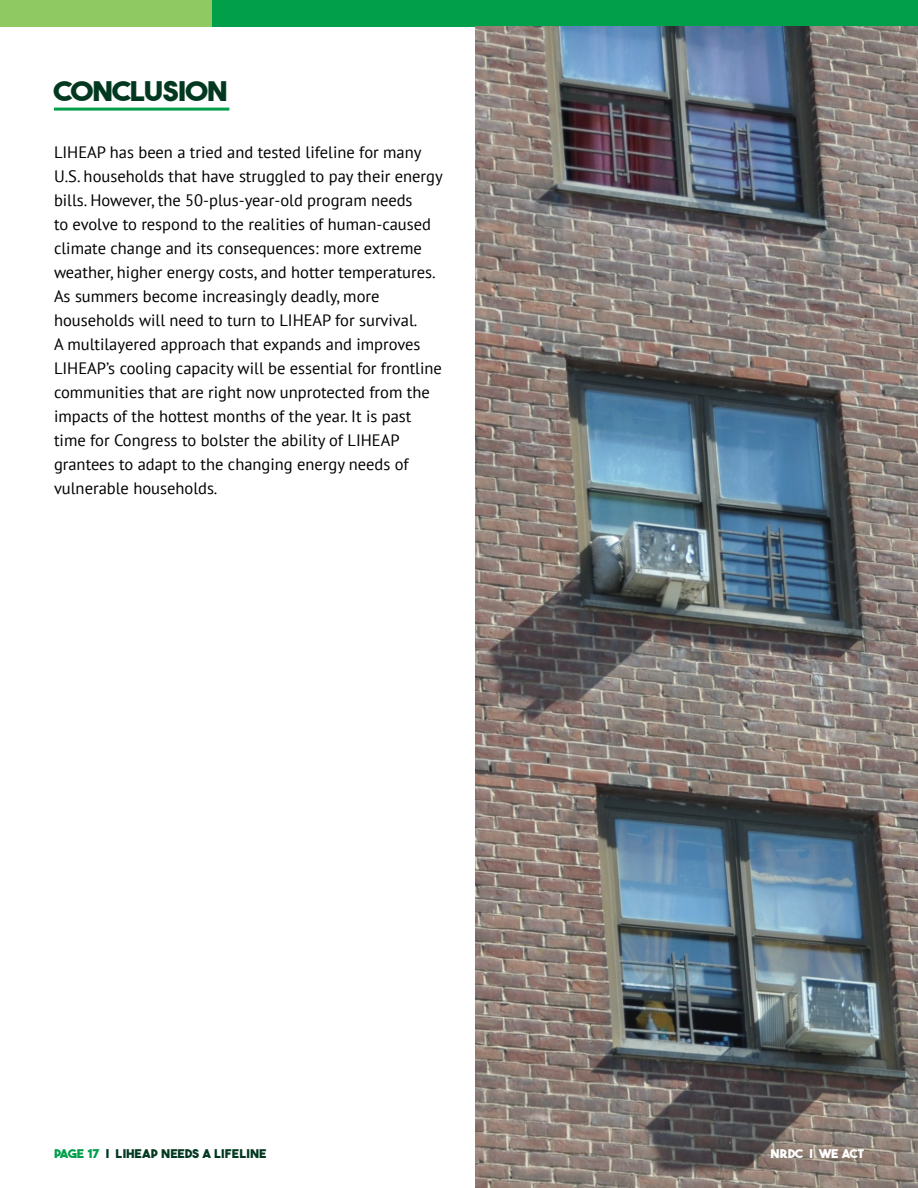
<style>
.page{position:relative;width:918px;height:1188px;background:#fff}
.page>*{position:absolute;margin:0;border:0;box-sizing:border-box;transform-origin:0 0}
.t1{font:700 27px "The Bold Font";color:#023820;scale:1.1 1}
.t2{font:16.5px/24px "PT Sans";color:#000}
.t3{font:700 12px "The Bold Font";color:#023820;scale:1.1 1}
.t4{font:700 12px "The Bold Font";color:#fff;scale:1.1 1}
.s1{color:#019f4a}
</style>
<div class="page">
<svg style="left:0;top:0;width:918px;height:26px;background:#21a84f"></svg>
<hr style="left:54px;top:108px;width:175px;height:3px;background:#019f4a">
<img style="left:476px;top:26px;width:442px;height:1162px">
<h1 class="t1" style="left:54px;top:75px;width:159px">CONCLUSION</h1>
<p class="t2" style="left:54px;top:140px;width:390px">LIHEAP has been a tried and tested lifeline for many U.S. households that have struggled to pay their energy bills. However, the 50-plus-year-old program needs<br>to evolve to respond to the realities of human-caused climate change and its consequences: more extreme weather, higher energy costs, and hotter temperatures.<br>As summers become increasingly deadly, more households will need to turn to LIHEAP for survival.<br>A multilayered approach that expands and improves LIHEAP’s cooling capacity will be essential for frontline communities that are right now unprotected from the impacts of the hottest months of the year. It is past time for Congress to bolster the ability of LIHEAP grantees to adapt to the changing energy needs of vulnerable households.</p>
<p class="t3" style="left:54px;top:1147px;width:195px"><span class="s1">PAGE 17</span> | LIHEAP NEEDS A LIFELINE</p>
<p class="t4" style="left:771px;top:1147px;width:86px">NRDC | WE ACT</p>
</div>
